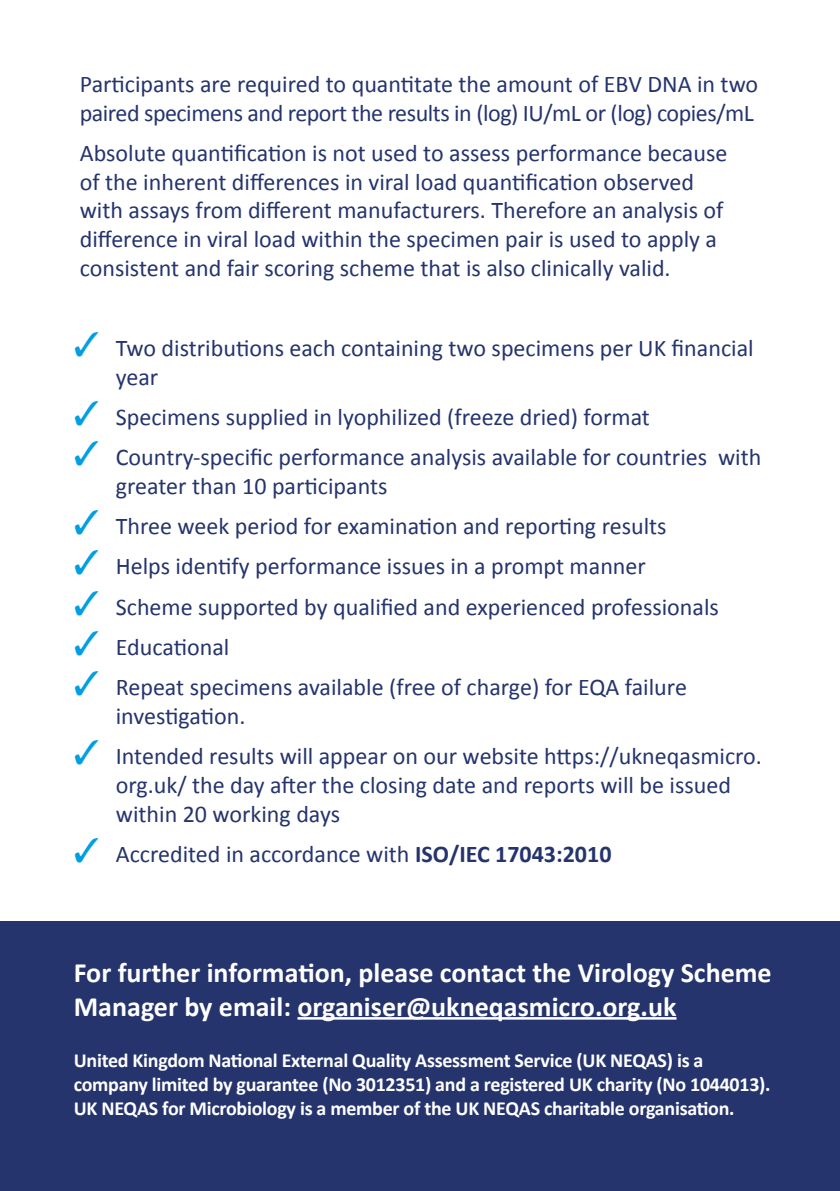
<style>
.page{position:relative;width:840px;height:1191px;background:#fff}
.page>*{position:absolute;margin:0;border:0;box-sizing:border-box;transform-origin:0 0}
.White_on_blue_large{font:700 28px/33.6px "Calibri";color:#fff}
.Back_text{font:24px/28.8px "Calibri";color:#25346d}
.Back_text-2{font:24px/28.8px "Calibri";letter-spacing:-.02em;color:#25346d}
.White_on_blue_small{font:700 20px/24px "Calibri";letter-spacing:-.015em;color:#fff}
.s1{color:#009fe3}
.s2{font-weight:700}
</style>
<div class="page">
<div style="left:0;top:921px;width:839px;height:270px;background:#25346d"></div>
<hr style="left:297px;top:1017px;width:379px;height:2px;background:#fff">
<p class="Back_text-2" style="left:80px;top:69px;width:679px">Participants are required to quantitate the amount of EBV DNA in two paired specimens and report the results in (log) IU/mL or (log) copies/mL</p>
<p class="Back_text" style="left:80px;top:138px;width:648px">Absolute quantification is not used to assess performance because of the inherent differences in viral load quantification observed with assays from different manufacturers. Therefore an analysis of difference in viral load within the specimen pair is used to apply a consistent and fair scoring scheme that is also clinically valid.</p>
<p class="Back_text" style="left:116px;top:334px;width:639px;text-indent:-42px"><span class="s1">✓</span> Two distributions each containing two specimens per UK financial year</p>
<p class="Back_text" style="left:74px;top:403px;width:577px"><span class="s1">✓</span> Specimens supplied in lyophilized (freeze dried) format</p>
<p class="Back_text" style="left:116px;top:443px;width:646px;text-indent:-42px"><span class="s1">✓</span> Country-specific performance analysis available for countries with greater than 10 participants</p>
<p class="Back_text" style="left:74px;top:512px;width:594px"><span class="s1">✓</span> Three week period for examination and reporting results</p>
<p class="Back_text" style="left:74px;top:552px;width:573px"><span class="s1">✓</span> Helps identify performance issues in a prompt manner</p>
<p class="Back_text" style="left:74px;top:592px;width:646px"><span class="s1">✓</span> Scheme supported by qualified and experienced professionals</p>
<p class="Back_text" style="left:74px;top:632px;width:157px"><span class="s1">✓</span> Educational</p>
<p class="Back_text" style="left:116px;top:672px;width:572px;text-indent:-42px"><span class="s1">✓</span> Repeat specimens available (free of charge) for EQA failure investigation.</p>
<p class="Back_text" style="left:116px;top:741px;width:647px;text-indent:-42px"><span class="s1">✓</span> Intended results will appear on our website https://ukneqasmicro. org.uk/ the day after the closing date and reports will be issued within 20 working days</p>
<p class="Back_text" style="left:74px;top:839px;width:539px"><span class="s1">✓</span> Accredited in accordance with <span class="s2">ISO/IEC 17043:2010</span></p>
<p class="White_on_blue_large" style="left:74px;top:955px;width:699px">For further information, please contact the Virology Scheme<br>Manager by email: organiser@ukneqasmicro.org.uk</p>
<p class="White_on_blue_small" style="left:74px;top:1047px;width:697px">United Kingdom National External Quality Assessment Service (UK NEQAS) is a company limited by guarantee (No 3012351) and a registered UK charity (No 1044013).<br>UK NEQAS for Microbiology is a member of the UK NEQAS charitable organisation.</p>
</div>
